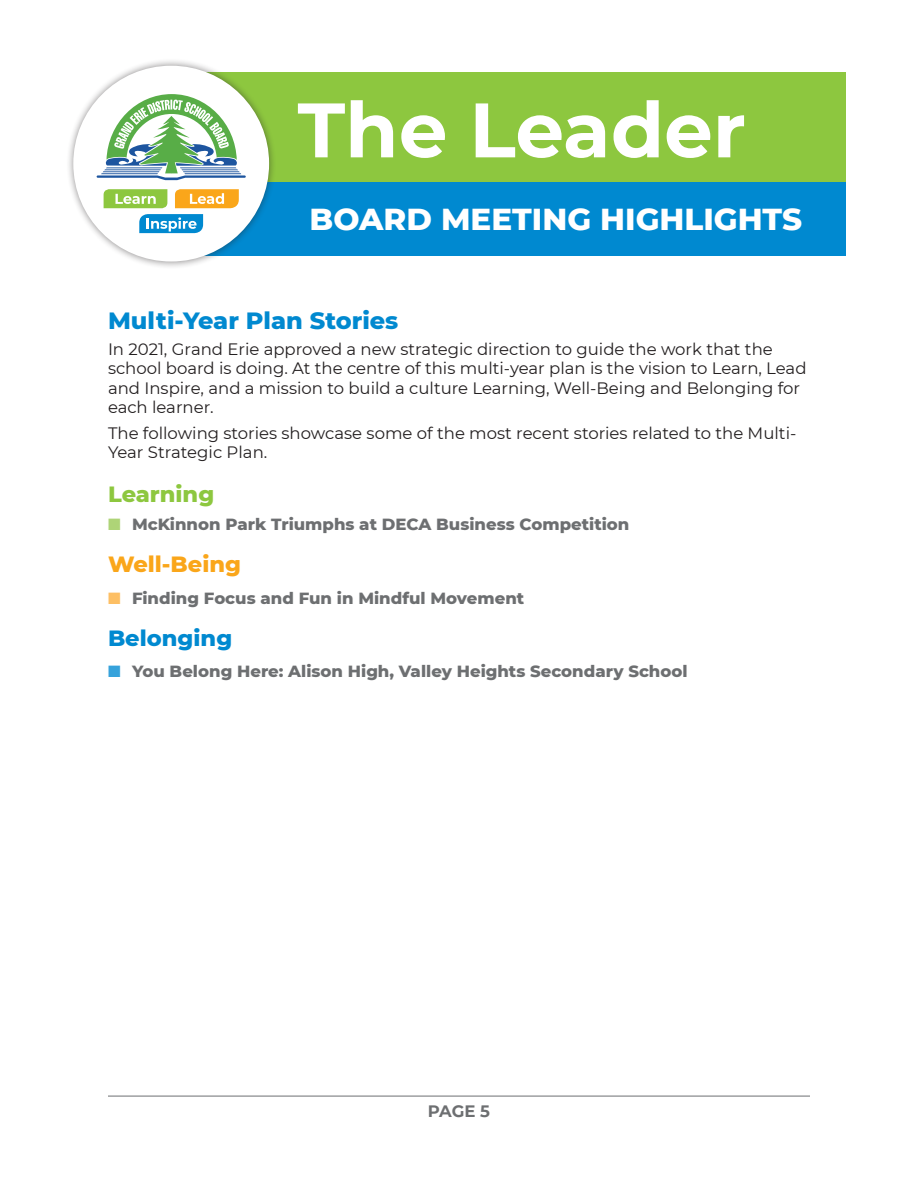
<style>
.page{position:relative;width:918px;height:1188px;background:#fff}
.page>*{position:absolute;margin:0;border:0;box-sizing:border-box;transform-origin:0 0}
.t1{font:700 76.95px "Montserrat";color:#fff}
.t2{font:800 30.9px "Montserrat";color:#fff}
.t3{font:800 24px "Montserrat";color:#0089d0}
.MYP_Stories_-_Well-Being{font:800 22.5px "Montserrat";color:#faa61a}
.MYP_Stories_-_Belonging{font:800 22.5px "Montserrat";color:#0089d0}
.MYP_Stories_-_Learning{font:800 22.5px "Montserrat";color:#8dc73f}
.t4{font:16.5px/19.5px "Montserrat";color:#231f20}
.t5{font:800 16.5px "Montserrat";color:#6d6f71}
.t6{font:700 16.5px "Montserrat";color:#6d6f71}
.s1{color:#aed477}
.s2{color:#fdbf64}
.s3{color:#36a2db}
</style>
<div class="page">
<div style="left:176px;top:72px;width:670px;height:110px;background:#8dc73f"></div>
<div style="left:176px;top:182px;width:670px;height:74px;background:#0089d0"></div>
<div style="left:66px;top:58px;width:211px;height:211px;background:#231f20;opacity:.5"></div>
<div style="left:75px;top:68px;width:192px;height:191px;background:#fff;border-radius:50%"></div>
<div style="left:73px;top:66px;width:196px;height:196px;border:4px solid #fff;border-radius:50%"></div>
<svg style="left:97px;top:94px;width:149px;height:86px"></svg>
<svg style="left:104px;top:189px;width:63px;height:19px"></svg>
<svg style="left:175px;top:189px;width:64px;height:19px"></svg>
<svg style="left:139px;top:214px;width:64px;height:19px"></svg>
<hr style="left:108px;top:1096px;width:702px;height:1px;background:#6d6f71">
<h1 class="t1" style="left:298px;top:75px;width:450px">The Leader</h1>
<h2 class="t2" style="left:310px;top:197px;width:494px">BOARD MEETING HIGHLIGHTS</h2>
<p class="t3" style="left:108px;top:303px;width:292px">Multi-Year Plan Stories</p>
<p class="t4" style="left:108px;top:339px;width:700px">In 2021, Grand Erie approved a new strategic direction to guide the work that the school board is doing. At the centre of this multi-year plan is the vision to Learn, Lead and Inspire, and a mission to build a culture Learning, Well-Being and Belonging for each learner.</p>
<p class="t4" style="left:108px;top:423px;width:690px">The following stories showcase some of the most recent stories related to the Multi-<br>Year Strategic Plan.</p>
<p class="MYP_Stories_-_Learning" style="left:108px;top:477px;width:108px">Learning</p>
<p class="t5" style="left:108px;top:512px;width:523px"><span class="s1">■</span> McKinnon Park Triumphs at DECA Business Competition</p>
<p class="MYP_Stories_-_Well-Being" style="left:108px;top:548px;width:135px">Well-Being</p>
<p class="t5" style="left:108px;top:586px;width:418px"><span class="s2">■</span> Finding Focus and Fun in Mindful Movement</p>
<p class="MYP_Stories_-_Belonging" style="left:108px;top:621px;width:126px">Belonging</p>
<p class="t5" style="left:108px;top:659px;width:581px"><span class="s3">■</span> You Belong Here: Alison High, Valley Heights Secondary School</p>
<p class="t6" style="left:428px;top:1100px;width:64px">PAGE 5</p>
</div>
